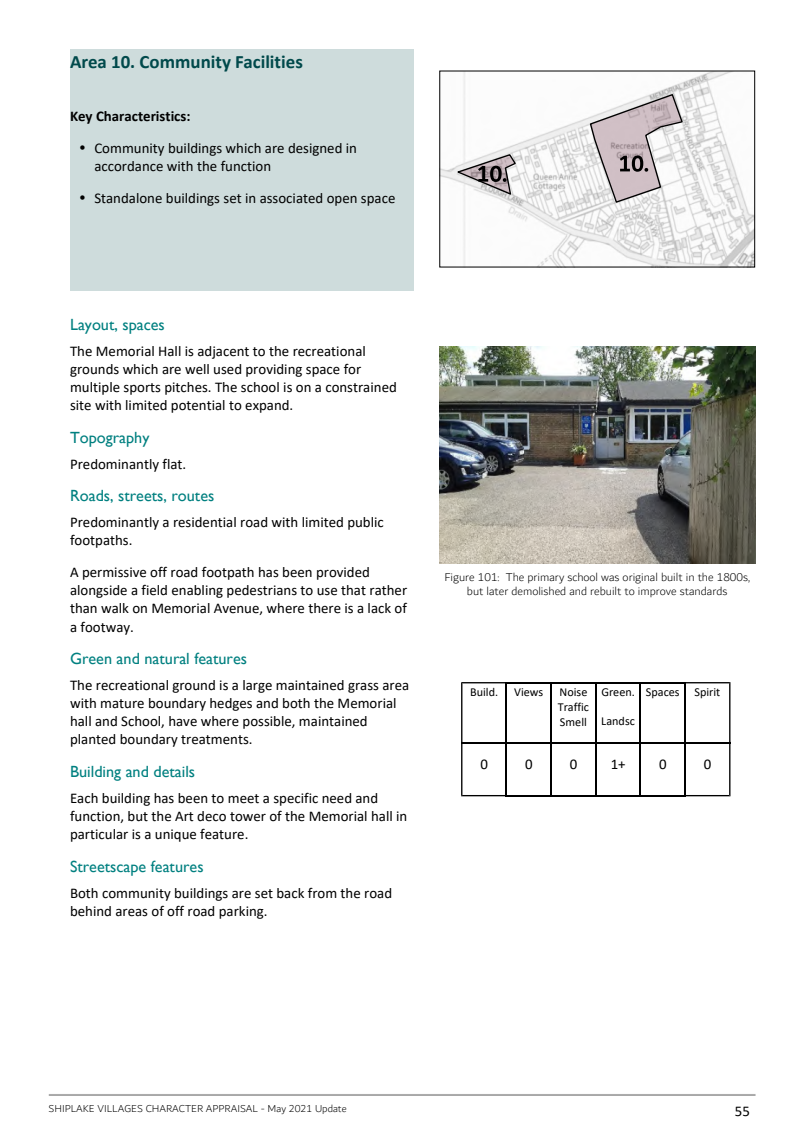
<style>
.page{position:relative;width:804px;height:1137px;background:#fff}
.page>*{position:absolute;margin:0;border:0;box-sizing:border-box;transform-origin:0 0}
.t1{font:700 18.9px "Calibri";color:#00494b}
.t2{font:16.2px "Gill Sans";color:#008080}
.t3{font:14.85px/18.1px "Calibri";color:#000}
.t4{font:700 14.85px "Calibri";color:#000}
.t5{font:300 12.15px/13.8px "Dubai";color:#000;text-align:center}
.t6{font:12.15px/14.9px "Calibri";color:#000}
.t7{font:300 10.8px "Dubai";color:#000}
</style>
<div class="page">
<hr style="left:49px;top:1095px;width:706px;height:1px;background:#000">
<hr style="left:49px;top:1094px;width:706px;height:1px;background:#000">
<div style="left:70px;top:49px;width:343px;height:241px;background:#cedcdc"></div>
<hr style="left:506px;top:682px;width:46px;height:1px;background:#000">
<hr style="left:550px;top:682px;width:46px;height:1px;background:#000">
<hr style="left:595px;top:682px;width:46px;height:1px;background:#000">
<hr style="left:639px;top:682px;width:46px;height:1px;background:#000">
<hr style="left:506px;top:742px;width:46px;height:1px;background:#000">
<hr style="left:550px;top:742px;width:46px;height:1px;background:#000">
<hr style="left:595px;top:742px;width:46px;height:1px;background:#000">
<hr style="left:639px;top:742px;width:46px;height:1px;background:#000">
<hr style="left:506px;top:795px;width:46px;height:1px;background:#000">
<hr style="left:550px;top:795px;width:46px;height:1px;background:#000">
<hr style="left:595px;top:795px;width:46px;height:1px;background:#000">
<hr style="left:639px;top:795px;width:46px;height:1px;background:#000">
<svg style="left:461px;top:682px;width:45px;height:114px"></svg>
<hr style="left:506px;top:682px;width:1px;height:61px;background:#000">
<hr style="left:506px;top:742px;width:1px;height:54px;background:#000">
<hr style="left:550px;top:682px;width:2px;height:61px;background:#000">
<hr style="left:550px;top:742px;width:2px;height:54px;background:#000">
<hr style="left:595px;top:682px;width:1px;height:61px;background:#000">
<hr style="left:595px;top:742px;width:1px;height:54px;background:#000">
<hr style="left:639px;top:682px;width:2px;height:61px;background:#000">
<hr style="left:639px;top:742px;width:2px;height:54px;background:#000">
<svg style="left:684px;top:682px;width:46px;height:114px"></svg>
<img style="left:439px;top:346px;width:316px;height:217px">
<svg style="left:441px;top:73px;width:311px;height:192px"></svg>
<svg style="left:589px;top:93px;width:94px;height:111px"></svg>
<svg style="left:456px;top:153px;width:61px;height:43px"></svg>
<p class="t1" style="left:70px;top:53px;width:234px">Area 10. Community Facilities</p>
<p class="t4" style="left:70px;top:110px;width:122px">Key Characteristics:</p>
<p class="t3" style="left:94px;top:140px;width:264px">Community buildings which are designed in accordance with the function</p>
<p class="t3" style="left:94px;top:190px;width:302px">Standalone buildings set in associated open space</p>
<p class="t2" style="left:70px;top:319px;width:96px">Layout, spaces</p>
<p class="t3" style="left:70px;top:343px;width:328px">The Memorial Hall is adjacent to the recreational grounds which are well used providing space for multiple sports pitches. The school is on a constrained site with limited potential to expand.</p>
<p class="t2" style="left:70px;top:431px;width:81px">Topography</p>
<p class="t3" style="left:70px;top:456px;width:118px">Predominantly flat.</p>
<p class="t2" style="left:70px;top:490px;width:146px">Roads, streets, routes</p>
<p class="t3" style="left:70px;top:514px;width:315px">Predominantly a residential road with limited public footpaths.</p>
<p class="t3" style="left:70px;top:564px;width:338px">A permissive off road footpath has been provided alongside a field enabling pedestrians to use that rather than walk on Memorial Avenue, where there is a lack of a footway.</p>
<p class="t2" style="left:70px;top:653px;width:178px">Green and natural features</p>
<p class="t3" style="left:70px;top:677px;width:341px">The recreational ground is a large maintained grass area with mature boundary hedges and both the Memorial hall and School, have where possible, maintained planted boundary treatments.</p>
<p class="t2" style="left:70px;top:766px;width:127px">Building and details</p>
<p class="t3" style="left:70px;top:790px;width:339px">Each building has been to meet a specific need and function, but the Art deco tower of the Memorial hall in particular is a unique feature.</p>
<p class="t2" style="left:70px;top:860px;width:135px">Streetscape features</p>
<p class="t3" style="left:70px;top:885px;width:323px">Both community buildings are set back from the road behind areas of off road parking.</p>
<p class="t5" style="left:444px;top:571px;width:307px">Figure 101: The primary school was original built in the 1800s, but later demolished and rebuilt to improve standards</p>
<p class="t6" style="left:470px;top:686px;width:30px">Build.</p>
<p class="t6" style="left:514px;top:686px;width:31px">Views</p>
<p class="t6" style="left:558px;top:686px;width:33px">Noise<br>Traffic<br>Smell</p>
<p class="t6" style="left:601px;top:686px;width:35px">Green.</p>
<p class="t6" style="left:601px;top:714px;width:35px">Landsc</p>
<p class="t6" style="left:646px;top:686px;width:76px">Spaces Spirit</p>
<p class="t3" style="left:480px;top:756px;width:9px">0</p>
<p class="t3" style="left:525px;top:756px;width:9px">0</p>
<p class="t3" style="left:569px;top:756px;width:9px">0</p>
<p class="t3" style="left:610px;top:756px;width:16px">1+</p>
<p class="t3" style="left:659px;top:756px;width:9px">0</p>
<p class="t3" style="left:703px;top:756px;width:9px">0</p>
<p class="t7" style="left:49px;top:1104px;width:299px">SHIPLAKE VILLAGES CHARACTER APPRAISAL - May 2021 Update</p>
<p class="t3" style="left:735px;top:1103px;width:17px">55</p>
</div>
